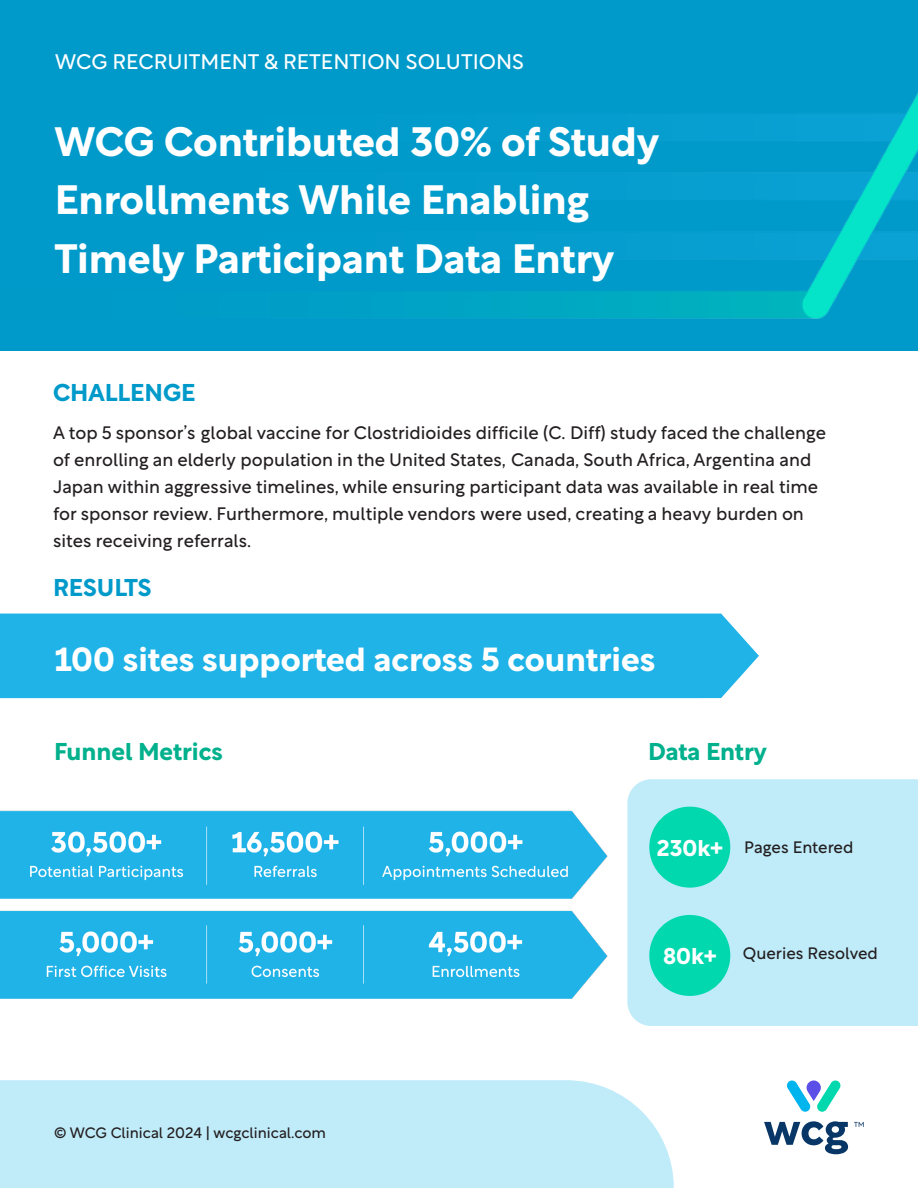
<style>
.page{position:relative;width:918px;height:1188px;background:#fff}
.page>*{position:absolute;margin:0;border:0;box-sizing:border-box;transform-origin:0 0}
.Title_Font{font:700 40.35px/58.2px "Rotunda";color:#fff}
.Body{font:700 32.85px "Rotunda";color:#fff}
.Body_Heading{font:700 23.85px "Rotunda";color:#01b08c}
.Body_Heading-2{font:700 23.85px "Rotunda";color:#009aca}
.Body_Heading-3{font:700 22.35px "Rotunda";color:#fff}
.Title_Font-2{font:20.85px "Rotunda";color:#fff}
.Body_Heading-4{font:17.85px/26.8px "Rotunda";color:#231f20}
.Body-2{font:16.5px "Rotunda";color:#231f20}
.Footer_Info{font:15px "Rotunda";color:#231f20}
</style>
<div class="page">
<svg style="left:786px;top:1080px;width:55px;height:32px"></svg>
<svg style="left:764px;top:1121px;width:84px;height:33px"></svg>
<svg style="left:854px;top:1122px;width:10px;height:5px"></svg>
<div style="left:0;top:0;width:918px;height:351px;background:#009aca"></div>
<img style="left:796px;top:92px;width:122px;height:227px">
<div style="left:0;top:1080px;width:674px;height:108px;background:#c0ecfa"></div>
<div style="left:0;top:614px;width:759px;height:84px;background:#1fb3e8"></div>
<div style="left:627px;top:779px;width:291px;height:247px;background:#c0ecfa"></div>
<div style="left:649px;top:807px;width:81px;height:81px;background:#01d8ae;border-radius:50%"></div>
<div style="left:649px;top:915px;width:81px;height:81px;background:#01d8ae;border-radius:50%"></div>
<img style="left:0;top:810px;width:608px;height:189px">
<p class="Title_Font-2" style="left:55px;top:43px;width:471px">WCG RECRUITMENT &amp; RETENTION SOLUTIONS</p>
<p class="Title_Font" style="left:55px;top:108px;width:606px">WCG Contributed 30% of Study<br>Enrollments While Enabling<br>Timely Participant Data Entry</p>
<p class="Body_Heading-2" style="left:53px;top:372px;width:144px">CHALLENGE</p>
<p class="Body_Heading-4" style="left:53px;top:418px;width:775px">A top 5 sponsor’s global vaccine for Clostridioides difficile (C. Diff) study faced the challenge of enrolling an elderly population in the United States, Canada, South Africa, Argentina and Japan within aggressive timelines, while ensuring participant data was available in real time for sponsor review. Furthermore, multiple vendors were used, creating a heavy burden on sites receiving referrals.</p>
<p class="Body_Heading-2" style="left:53px;top:567px;width:100px">RESULTS</p>
<p class="Body" style="left:55px;top:631px;width:602px">100 sites supported across 5 countries</p>
<p class="Body_Heading" style="left:54px;top:730px;width:170px">Funnel Metrics</p>
<p class="Body_Heading" style="left:648px;top:730px;width:120px">Data Entry</p>
<p class="Body_Heading-3" style="left:657px;top:829px;width:67px">230k+</p>
<p class="Body-2" style="left:744px;top:833px;width:111px">Pages Entered</p>
<p class="Footer_Info" style="left:54px;top:1119px;width:274px">© WCG Clinical 2024 | wcgclinical.com</p>
<p class="Body_Heading-3" style="left:663px;top:937px;width:55px">80k+</p>
<p class="Body-2" style="left:743px;top:939px;width:137px">Queries Resolved</p>
</div>
